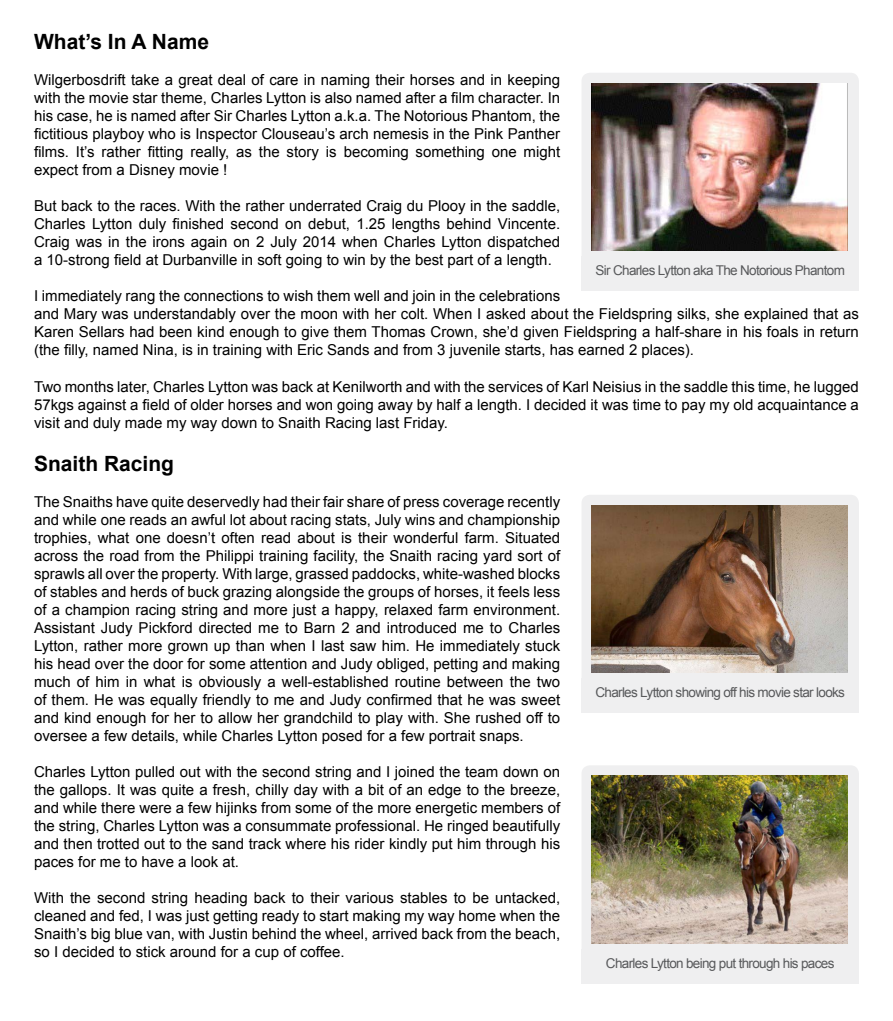
<style>
.page{position:relative;width:893px;height:1021px;background:#fff}
.page>*{position:absolute;margin:0;border:0;box-sizing:border-box;transform-origin:0 0}
.t1{font:700 21px "Arial";color:#000}
.t2{font:15px/18px "Arial";color:#000;text-align:justify}
.t3{font:13.5px "Arial";letter-spacing:-.05em;color:#58595b}
</style>
<div class="page">
<div style="left:581px;top:73px;width:278px;height:192px;background:#efeff0;border-radius:9px"></div>
<img style="left:591px;top:83px;width:256px;height:168px">
<div style="left:581px;top:495px;width:278px;height:192px;background:#efeff0;border-radius:9px"></div>
<img style="left:591px;top:505px;width:256px;height:167px">
<div style="left:581px;top:257px;width:278px;height:34px;background:#efeff0"></div>
<div style="left:581px;top:678px;width:278px;height:34px;background:#efeff0"></div>
<div style="left:581px;top:765px;width:278px;height:192px;background:#efeff0;border-radius:9px"></div>
<img style="left:591px;top:776px;width:256px;height:167px">
<div style="left:581px;top:949px;width:278px;height:34px;background:#efeff0"></div>
<h1 class="t1" style="left:34px;top:28px;width:177px">What’s In A Name</h1>
<p class="t2" style="left:34px;top:71px;width:528px">Wilgerbosdrift take a great deal of care in naming their horses and in keeping with the movie star theme, Charles Lytton is also named after a film character. In his case, he is named after Sir Charles Lytton a.k.a. The Notorious Phantom, the fictitious playboy who is Inspector Clouseau’s arch nemesis in the Pink Panther films. It’s rather fitting really, as the story is becoming something one might expect from a Disney movie !</p>
<p class="t2" style="left:34px;top:197px;width:528px">But back to the races. With the rather underrated Craig du Plooy in the saddle, Charles Lytton duly finished second on debut, 1.25 lengths behind Vincente.<br>Craig was in the irons again on 2 July 2014 when Charles Lytton dispatched a 10-strong field at Durbanville in soft going to win by the best part of a length.</p>
<p class="t2" style="left:34px;top:287px;width:826px;text-align:left">I immediately rang the connections to wish them well and join in the celebrations<br>and Mary was understandably over the moon with her colt. When I asked about the Fieldspring silks, she explained that as Karen Sellars had been kind enough to give them Thomas Crown, she’d given Fieldspring a half-share in his foals in return (the filly, named Nina, is in training with Eric Sands and from 3 juvenile starts, has earned 2 places).</p>
<p class="t2" style="left:34px;top:377px;width:826px">Two months later, Charles Lytton was back at Kenilworth and with the services of Karl Neisius in the saddle this time, he lugged 57kgs against a field of older horses and won going away by half a length. I decided it was time to pay my old acquaintance a visit and duly made my way down to Snaith Racing last Friday.</p>
<h1 class="t1" style="left:34px;top:449px;width:142px">Snaith Racing</h1>
<p class="t2" style="left:34px;top:492px;width:528px">The Snaiths have quite deservedly had their fair share of press coverage recently and while one reads an awful lot about racing stats, July wins and championship trophies, what one doesn’t often read about is their wonderful farm. Situated across the road from the Philippi training facility, the Snaith racing yard sort of sprawls all over the property. With large, grassed paddocks, white-washed blocks of stables and herds of buck grazing alongside the groups of horses, it feels less of a champion racing string and more just a happy, relaxed farm environment.<br>Assistant Judy Pickford directed me to Barn 2 and introduced me to Charles Lytton, rather more grown up than when I last saw him. He immediately stuck his head over the door for some attention and Judy obliged, petting and making much of him in what is obviously a well-established routine between the two of them. He was equally friendly to me and Judy confirmed that he was sweet and kind enough for her to allow her grandchild to play with. She rushed off to oversee a few details, while Charles Lytton posed for a few portrait snaps.</p>
<p class="t2" style="left:34px;top:762px;width:528px">Charles Lytton pulled out with the second string and I joined the team down on the gallops. It was quite a fresh, chilly day with a bit of an edge to the breeze, and while there were a few hijinks from some of the more energetic members of the string, Charles Lytton was a consummate professional. He ringed beautifully and then trotted out to the sand track where his rider kindly put him through his paces for me to have a look at.</p>
<p class="t2" style="left:34px;top:888px;width:528px">With the second string heading back to their various stables to be untacked, cleaned and fed, I was just getting ready to start making my way home when the Snaith’s big blue van, with Justin behind the wheel, arrived back from the beach, so I decided to stick around for a cup of coffee.</p>
<p class="t3" style="left:595px;top:261px;width:251px">Sir Charles Lytton aka The Notorious Phantom</p>
<p class="t3" style="left:595px;top:683px;width:251px">Charles Lytton showing off his movie star looks</p>
<p class="t3" style="left:606px;top:954px;width:230px">Charles Lytton being put through his paces</p>
</div>
